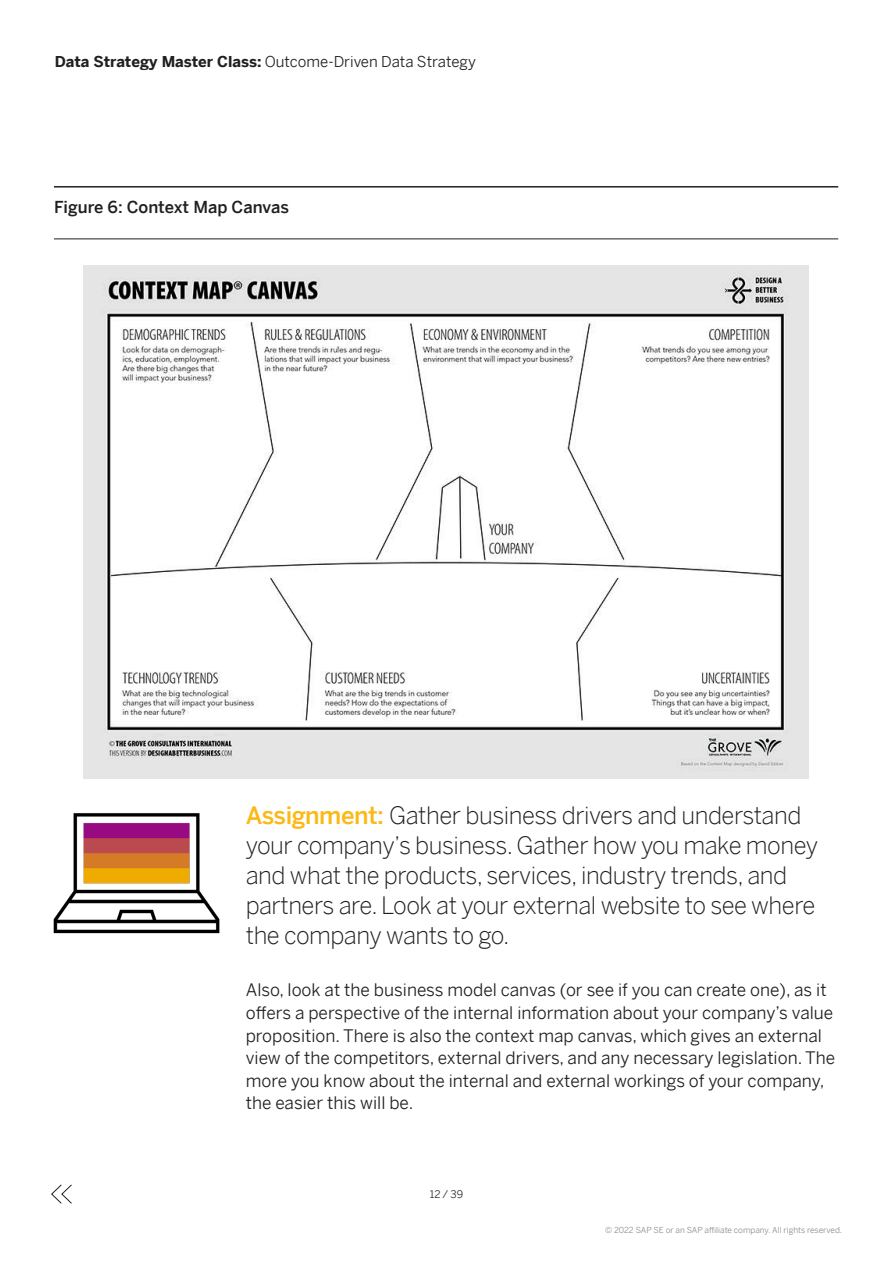
<style>
.page{position:relative;width:893px;height:1263px;background:#fff}
.page>*{position:absolute;margin:0;border:0;box-sizing:border-box;transform-origin:0 0}
.Callout_highlight{font:300 24px/30px "Benton Sans";letter-spacing:-.02em;color:#231f20}
.Body{font:17.25px/22.5px "Benton Sans";color:#231f20}
.Body_Heading_2{font:500 16.5px "Benton Sans";color:#231f20}
.t1{font:15px "Benton Sans";color:#231f20}
.t2{font:10.5px "Benton Sans";color:#231f20}
.t3{font:8.25px "Benton Sans";color:#8a8c8f}
.s1{font-weight:700}
.s2{font-weight:500;color:#fcb814}
</style>
<div class="page">
<svg style="left:51px;top:1184px;width:21px;height:20px"></svg>
<hr style="left:54px;top:186px;width:784px;height:2px;background:#231f20">
<hr style="left:54px;top:238px;width:784px;height:1px;background:#231f20">
<img style="left:84px;top:266px;width:724px;height:512px">
<img style="left:53px;top:774px;width:182px;height:160px">
<p class="t1" style="left:55px;top:48px;width:423px"><span class="s1">Data Strategy Master Class:</span> Outcome-Driven Data Strategy</p>
<p class="Body_Heading_2" style="left:54px;top:192px;width:236px">Figure 6: Context Map Canvas</p>
<p class="Callout_highlight" style="left:246px;top:797px;width:574px"><span class="s2">Assignment:</span> Gather business drivers and understand your company’s business. Gather how you make money and what the products, services, industry trends, and partners are. Look at your external website to see where the company wants to go.</p>
<p class="Body" style="left:246px;top:977px;width:591px">Also, look at the business model canvas (or see if you can create one), as it offers a perspective of the internal information about your company’s value proposition. There is also the context map canvas, which gives an external view of the competitors, external drivers, and any necessary legislation. The more you know about the internal and external workings of your company, the easier this will be.</p>
<p class="t2" style="left:430px;top:1185px;width:35px">12 / 39</p>
<p class="t3" style="left:605px;top:1223px;width:239px">© 2022 SAP SE or an SAP affiliate company. All rights reserved.</p>
</div>
